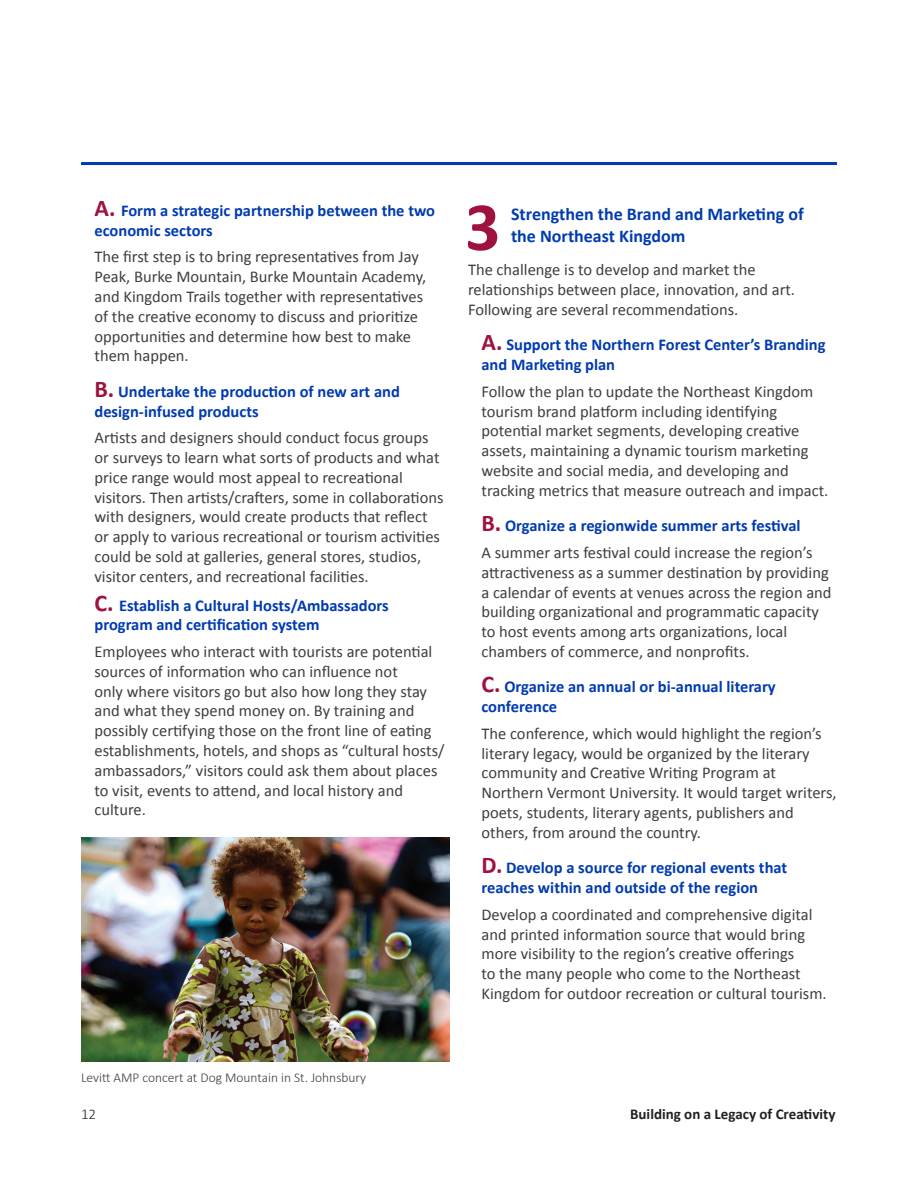
<style>
.page{position:relative;width:918px;height:1188px;background:#fff}
.page>*{position:absolute;margin:0;border:0;box-sizing:border-box;transform-origin:0 0}
.t1{font:700 69.3px "Calibri";color:#9f123e}
.t2{font:700 18px/21.6px "Calibri";color:#003bb0}
.t3{font:16.5px/19.8px "Calibri";color:#3e3e3f}
.t4{font:700 16.5px/19.8px "Calibri";color:#003bb0}
.t5{font:700 15px "Calibri";color:#231f20}
.t6{font:300 15px "Calibri";color:#231f20}
.t7{font:300 13.5px "Calibri";color:#3e3e3f}
.s1{font-size:24px;color:#9f123e}
</style>
<div class="page">
<img style="left:81px;top:838px;width:369px;height:224px">
<hr style="left:81px;top:162px;width:756px;height:3px;background:#003bb0">
<p class="t4" style="left:94px;top:201px;width:342px"><span class="s1">A.</span> Form a strategic partnership between the two economic sectors</p>
<p class="t3" style="left:94px;top:247px;width:333px">The first step is to bring representatives from Jay Peak, Burke Mountain, Burke Mountain Academy, and Kingdom Trails together with representatives of the creative economy to discuss and prioritize opportunities and determine how best to make them happen.</p>
<p class="t4" style="left:94px;top:382px;width:307px"><span class="s1">B.</span> Undertake the production of new art and design-infused products</p>
<p class="t3" style="left:94px;top:428px;width:351px">Artists and designers should conduct focus groups or surveys to learn what sorts of products and what price range would most appeal to recreational visitors. Then artists/crafters, some in collaborations with designers, would create products that reflect or apply to various recreational or tourism activities could be sold at galleries, general stores, studios, visitor centers, and recreational facilities.</p>
<p class="t4" style="left:94px;top:595px;width:296px"><span class="s1">C.</span> Establish a Cultural Hosts/Ambassadors program and certification system</p>
<p class="t3" style="left:94px;top:642px;width:352px">Employees who interact with tourists are potential sources of information who can influence not<br>only where visitors go but also how long they stay and what they spend money on. By training and possibly certifying those on the front line of eating establishments, hotels, and shops as “cultural hosts/ ambassadors,” visitors could ask them about places to visit, events to attend, and local history and culture.</p>
<p class="t1" style="left:465px;top:175px;width:37px">3</p>
<p class="t2" style="left:511px;top:204px;width:294px">Strengthen the Brand and Marketing of the Northeast Kingdom</p>
<p class="t3" style="left:468px;top:260px;width:329px">The challenge is to develop and market the relationships between place, innovation, and art.<br>Following are several recommendations.</p>
<p class="t4" style="left:482px;top:335px;width:346px"><span class="s1">A.</span> Support the Northern Forest Center’s Branding and Marketing plan</p>
<p class="t3" style="left:482px;top:382px;width:348px">Follow the plan to update the Northeast Kingdom tourism brand platform including identifying potential market segments, developing creative assets, maintaining a dynamic tourism marketing website and social media, and developing and tracking metrics that measure outreach and impact.</p>
<p class="t4" style="left:482px;top:516px;width:321px"><span class="s1">B.</span> Organize a regionwide summer arts festival</p>
<p class="t3" style="left:482px;top:543px;width:352px">A summer arts festival could increase the region’s attractiveness as a summer destination by providing a calendar of events at venues across the region and building organizational and programmatic capacity to host events among arts organizations, local chambers of commerce, and nonprofits.</p>
<p class="t4" style="left:482px;top:677px;width:296px"><span class="s1">C.</span> Organize an annual or bi-annual literary conference</p>
<p class="t3" style="left:482px;top:724px;width:357px">The conference, which would highlight the region’s literary legacy, would be organized by the literary community and Creative Writing Program at Northern Vermont University. It would target writers, poets, students, literary agents, publishers and others, from around the country.</p>
<p class="t4" style="left:482px;top:858px;width:307px"><span class="s1">D.</span> Develop a source for regional events that reaches within and outside of the region</p>
<p class="t3" style="left:482px;top:904px;width:347px">Develop a coordinated and comprehensive digital and printed information source that would bring more visibility to the region’s creative offerings<br>to the many people who come to the Northeast Kingdom for outdoor recreation or cultural tourism.</p>
<p class="t7" style="left:81px;top:1070px;width:287px">Levitt AMP concert at Dog Mountain in St. Johnsbury</p>
<p class="t6" style="left:81px;top:1105px;width:17px">12</p>
<p class="t5" style="left:630px;top:1104px;width:207px">Building on a Legacy of Creativity</p>
</div>
